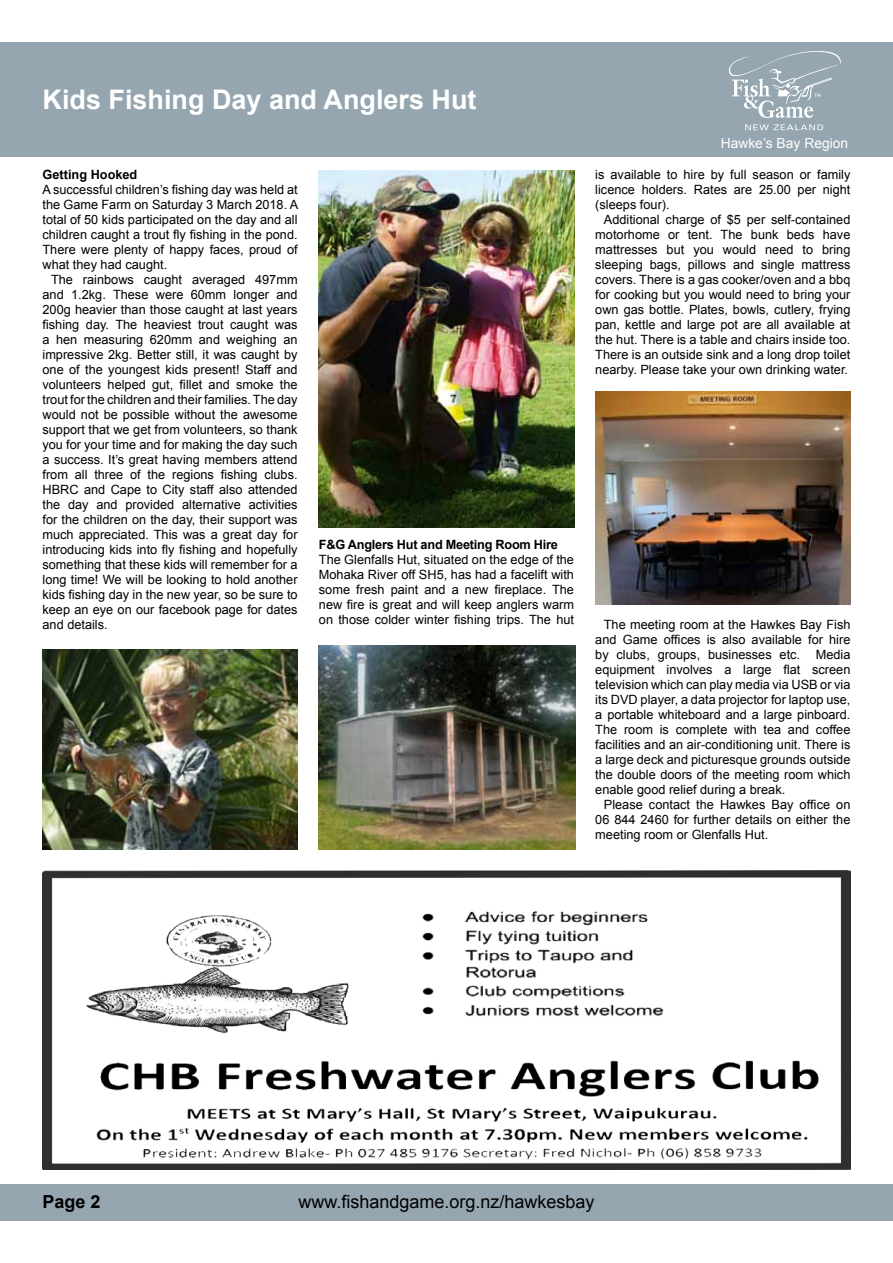
<style>
.page{position:relative;width:893px;height:1263px;background:#fff}
.page>*{position:absolute;margin:0;border:0;box-sizing:border-box;transform-origin:0 0}
.t1{font:700 27px "Arial";color:#fff}
.t2{font:18px "Arial";color:#000}
.t3{font:700 18px "Arial";color:#000}
.t4{font:13.8px "Arial";color:#fff}
.t5{font:12.75px/15px "Arial";color:#000;text-align:justify}
.t6{font:700 12.75px "Arial";letter-spacing:-.02em;color:#000}
.t7{font:700 12.75px "Arial";color:#000}
</style>
<div class="page">
<div style="left:0;top:43px;width:893px;height:114px;background:#95a6b0"></div>
<div style="left:0;top:1183px;width:893px;height:37px;background:#95a6b0"></div>
<svg style="left:745px;top:124px;width:78px;height:6px"></svg>
<svg style="left:729px;top:51px;width:112px;height:67px"></svg>
<img style="left:43px;top:871px;width:807px;height:298px">
<img style="left:319px;top:170px;width:255px;height:357px">
<img style="left:43px;top:649px;width:255px;height:200px">
<img style="left:595px;top:391px;width:255px;height:214px">
<img style="left:319px;top:645px;width:257px;height:204px">
<h1 class="t1" style="left:43px;top:81px;width:436px">Kids Fishing Day and Anglers Hut</h1>
<p class="t7" style="left:43px;top:166px;width:96px">Getting Hooked</p>
<p class="t5" style="left:43px;top:183px;width:257px">A successful children’s fishing day was held at the Game Farm on Saturday 3 March 2018. A total of 50 kids participated on the day and all children caught a trout fly fishing in the pond.<br>There were plenty of happy faces, proud of what they had caught.</p>
<p class="t5" style="left:43px;top:272px;width:257px;text-indent:9px">The rainbows caught averaged 497mm and 1.2kg. These were 60mm longer and 200g heavier than those caught at last years fishing day. The heaviest trout caught was a hen measuring 620mm and weighing an impressive 2kg. Better still, it was caught by one of the youngest kids present! Staff and volunteers helped gut, fillet and smoke the trout for the children and their families. The day would not be possible without the awesome support that we get from volunteers, so thank you for your time and for making the day such a success. It’s great having members attend from all three of the regions fishing clubs.<br>HBRC and Cape to City staff also attended the day and provided alternative activities for the children on the day, their support was much appreciated. This was a great day for introducing kids into fly fishing and hopefully something that these kids will remember for a long time! We will be looking to hold another kids fishing day in the new year, so be sure to keep an eye on our facebook page for dates and details.</p>
<p class="t6" style="left:319px;top:536px;width:240px">F&amp;G Anglers Hut and Meeting Room Hire</p>
<p class="t5" style="left:319px;top:552px;width:257px">The Glenfalls Hut, situated on the edge of the Mohaka River off SH5, has had a facelift with some fresh paint and a new fireplace. The new fire is great and will keep anglers warm on those colder winter fishing trips. The hut</p>
<p class="t4" style="left:721px;top:134px;width:129px">Hawke’s Bay Region</p>
<p class="t5" style="left:595px;top:168px;width:257px">is available to hire by full season or family licence holders. Rates are 25.00 per night (sleeps four).</p>
<p class="t5" style="left:595px;top:213px;width:257px;text-indent:9px">Additional charge of $5 per self-contained motorhome or tent. The bunk beds have mattresses but you would need to bring sleeping bags, pillows and single mattress covers. There is a gas cooker/oven and a bbq for cooking but you would need to bring your own gas bottle. Plates, bowls, cutlery, frying pan, kettle and large pot are all available at the hut. There is a table and chairs inside too.<br>There is an outside sink and a long drop toilet nearby. Please take your own drinking water.</p>
<p class="t5" style="left:595px;top:617px;width:257px;text-indent:9px">The meeting room at the Hawkes Bay Fish and Game offices is also available for hire by clubs, groups, businesses etc. Media equipment involves a large flat screen television which can play media via USB or via its DVD player, a data projector for laptop use, a portable whiteboard and a large pinboard.<br>The room is complete with tea and coffee facilities and an air-conditioning unit. There is a large deck and picturesque grounds outside the double doors of the meeting room which enable good relief during a break.</p>
<p class="t5" style="left:595px;top:797px;width:257px;text-indent:9px">Please contact the Hawkes Bay office on 06 844 2460 for further details on either the meeting room or Glenfalls Hut.</p>
<h2 class="t3" style="left:43px;top:1189px;width:60px">Page 2</h2>
<h2 class="t2" style="left:298px;top:1189px;width:298px">www.fishandgame.org.nz/hawkesbay</h2>
</div>
